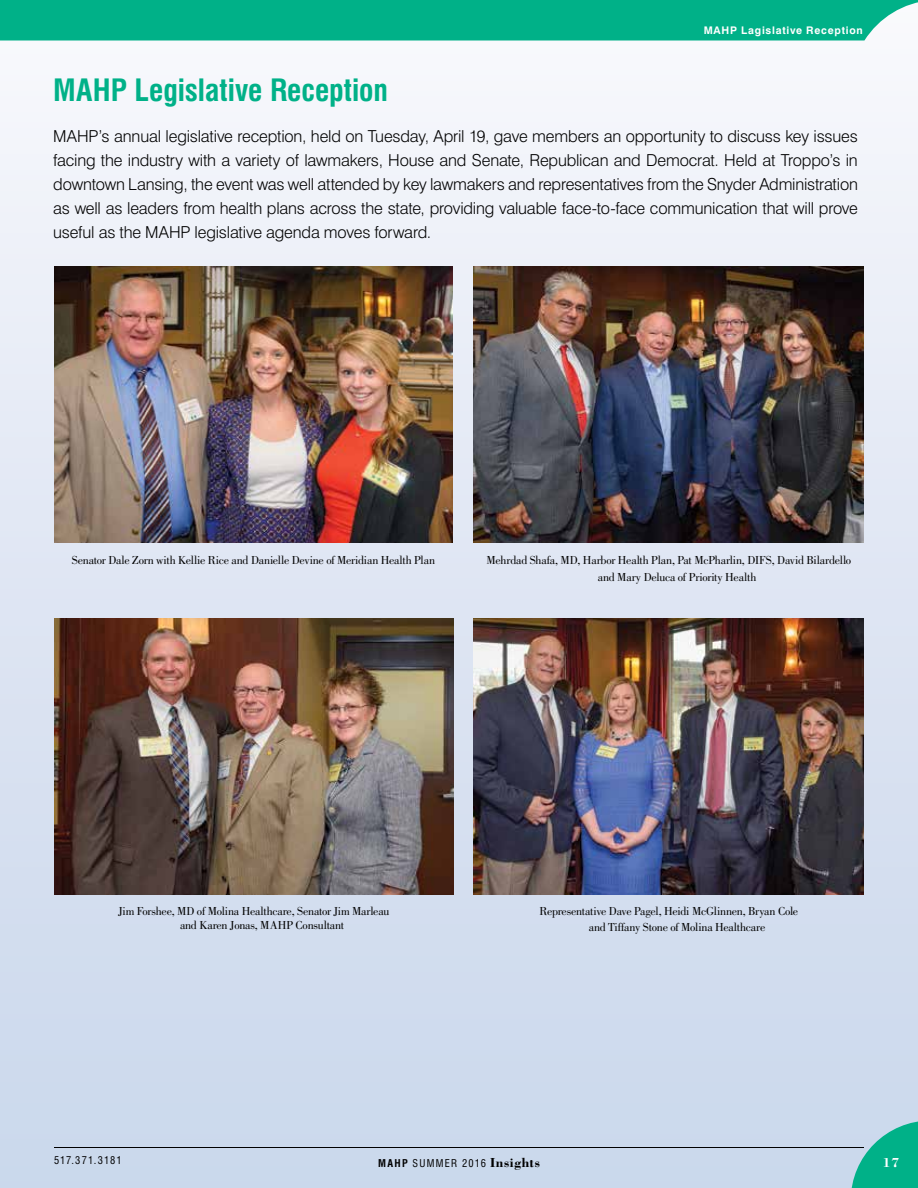
<style>
.page{position:relative;width:918px;height:1188px;background:#fff}
.page>*{position:absolute;margin:0;border:0;box-sizing:border-box;transform-origin:0 0}
.t1{font:700 condensed 30px "Swiss 721 BT";color:#00b188}
.t2{font:300 16.5px/24px "Swiss 721 BT";letter-spacing:-.015em;color:#000;text-align:justify}
.t3{font:700 13.5px "Bodoni";color:#fff}
.t4{font:12px/16.5px "Bodoni";letter-spacing:-.02em;color:#000}
.t5{font:condensed 10.5px "Swiss 721 BT";letter-spacing:.11em;color:#000}
.t6{font:700 10.5px "Swiss 721 BT";letter-spacing:.07em;color:#fff}
.s1{font-weight:700}
.s2{font-family:"Bodoni";font-weight:700;font-stretch:normal;font-size:13.5px}
</style>
<div class="page">
<div style="left:0;top:0;width:918px;height:1188px;background:linear-gradient(to bottom,#f6f7fb,#c8d5ea)"></div>
<img style="left:54px;top:267px;width:399px;height:276px">
<img style="left:474px;top:267px;width:390px;height:276px">
<img style="left:474px;top:618px;width:390px;height:276px">
<img style="left:55px;top:618px;width:399px;height:276px">
<svg style="left:851px;top:1120px;width:67px;height:68px;background:#3dbda6"></svg>
<hr style="left:54px;top:1147px;width:810px;height:1px;background:#000">
<div style="left:0;top:0;width:918px;height:40px;background:#00b188"></div>
<h1 class="t1" style="left:53px;top:72px;width:336px">MAHP Legislative Reception</h1>
<p class="t6" style="left:704px;top:24px;width:161px">MAHP Lagislative Reception</p>
<p class="t2" style="left:53px;top:124px;width:806px">MAHP’s annual legislative reception, held on Tuesday, April 19, gave members an opportunity to discuss key issues facing the industry with a variety of lawmakers, House and Senate, Republican and Democrat. Held at Troppo’s in downtown Lansing, the event was well attended by key lawmakers and representatives from the Snyder Administration as well as leaders from health plans across the state, providing valuable face-to-face communication that will prove useful as the MAHP legislative agenda moves forward.</p>
<p class="t4" style="left:72px;top:552px;width:365px">Senator Dale Zorn with Kellie Rice and Danielle Devine of Meridian Health Plan</p>
<p class="t4" style="left:598px;top:552px;width:255px;text-indent:-111px">Mehrdad Shafa, MD, Harbor Health Plan, Pat McPharlin, DIFS, David Bilardello and Mary Deluca of Priority Health</p>
<p class="t4" style="left:180px;top:903px;width:211px;line-height:14.4px;text-indent:-62px">Jim Forshee, MD of Molina Healthcare, Senator Jim Marleau and Karen Jonas, MAHP Consultant</p>
<p class="t4" style="left:589px;top:902px;width:211px;text-indent:-49px">Representative Dave Pagel, Heidi McGlinnen, Bryan Cole and Tiffany Stone of Molina Healthcare</p>
<p class="t5" style="left:54px;top:1154px;width:69px">517.371.3181</p>
<p class="t5" style="left:378px;top:1156px;width:163px"><span class="s1">MAHP</span> SUMMER 2016 <span class="s2">Insights</span></p>
<p class="t3" style="left:883px;top:1154px;width:18px">17</p>
</div>
